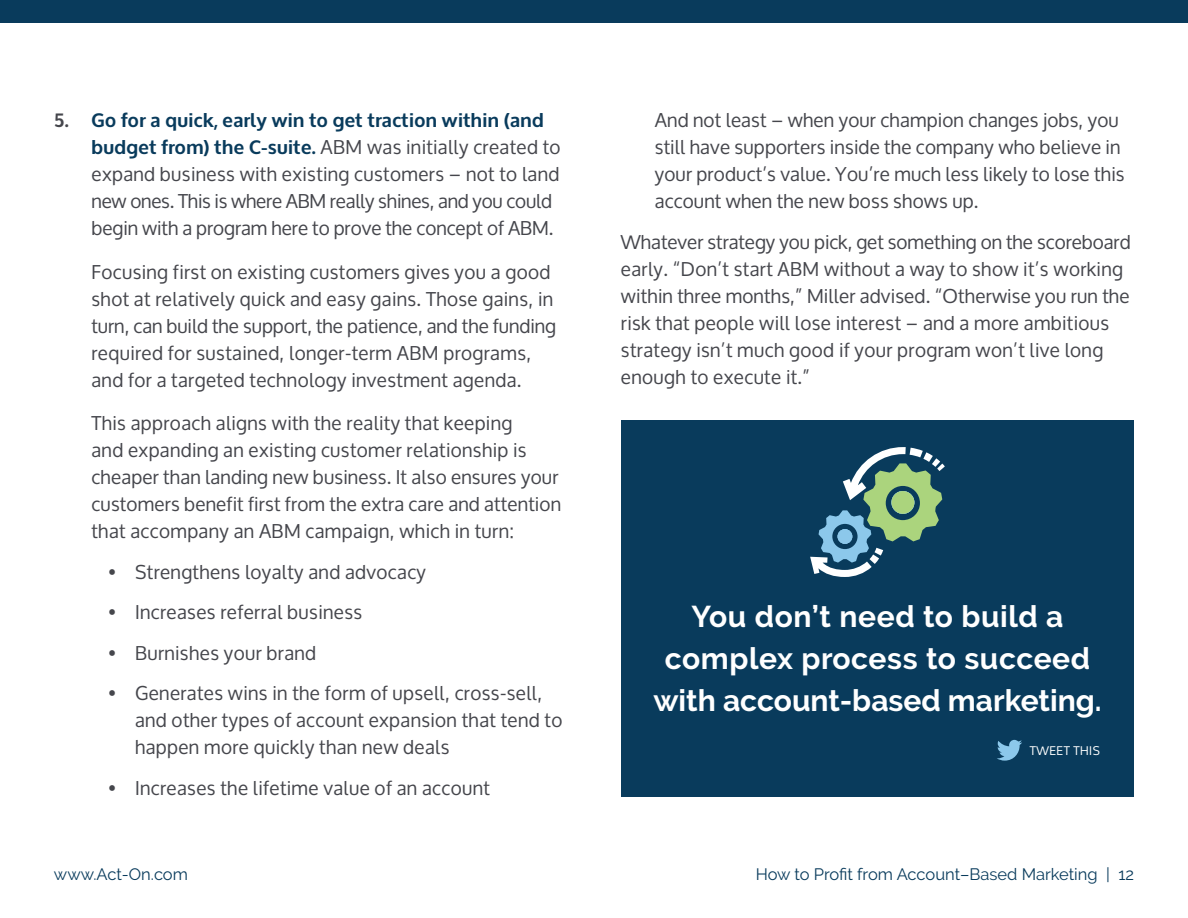
<style>
.page{position:relative;width:1188px;height:918px;background:#fff}
.page>*{position:absolute;margin:0;border:0;box-sizing:border-box;transform-origin:0 0}
.t1{font:700 30px/42px "Raleway";letter-spacing:.01em;color:#fff;text-align:center}
.t2{font:19.2px/27px "Oxygen";letter-spacing:.02em;color:#45464c}
.t3{font:19.2px/27px "Oxygen";color:#45464c}
.t4{font:16.5px "Raleway";color:#093b5c}
.t5{font:12px "Oxygen";letter-spacing:.04em;color:#fff}
.s1{font-weight:700}
.s2{font-weight:700;color:#093b5c}
</style>
<div class="page">
<div style="left:0;top:0;width:1188px;height:22px;background:#093b5c"></div>
<div style="left:621px;top:420px;width:513px;height:376px;background:#093b5c"></div>
<svg style="left:997px;top:740px;width:25px;height:21px"></svg>
<svg style="left:810px;top:447px;width:135px;height:130px"></svg>
<p class="t3" style="left:92px;top:107px;width:471px;text-indent:-38px"><span class="s1">5.</span> <span class="s2">Go for a quick, early win to get traction within (and budget from) the C-suite.</span> ABM was initially created to expand business with existing customers – not to land new ones. This is where ABM really shines, and you could begin with a program here to prove the concept of ABM.</p>
<p class="t2" style="left:92px;top:259px;width:466px">Focusing first on existing customers gives you a good shot at relatively quick and easy gains. Those gains, in turn, can build the support, the patience, and the funding required for sustained, longer-term ABM programs, and for a targeted technology investment agenda.</p>
<p class="t2" style="left:92px;top:410px;width:471px">This approach aligns with the reality that keeping<br>and expanding an existing customer relationship is cheaper than landing new business. It also ensures your customers benefit first from the extra care and attention that accompany an ABM campaign, which in turn:</p>
<p class="t2" style="left:108px;top:559px;width:320px">• Strengthens loyalty and advocacy</p>
<p class="t2" style="left:108px;top:599px;width:256px">• Increases referral business</p>
<p class="t2" style="left:108px;top:640px;width:210px">• Burnishes your brand</p>
<p class="t2" style="left:135px;top:680px;width:429px;text-indent:-27px">• Generates wins in the form of upsell, cross-sell, and other types of account expansion that tend to happen more quickly than new deals</p>
<p class="t2" style="left:108px;top:775px;width:383px">• Increases the lifetime value of an account</p>
<p class="t2" style="left:655px;top:107px;width:471px">And not least – when your champion changes jobs, you still have supporters inside the company who believe in your product’s value. You’re much less likely to lose this account when the new boss shows up.</p>
<p class="t2" style="left:621px;top:229px;width:511px">Whatever strategy you pick, get something on the scoreboard early. “Don’t start ABM without a way to show it’s working within three months,” Miller advised. “Otherwise you run the risk that people will lose interest – and a more ambitious strategy isn’t much good if your program won’t live long enough to execute it.”</p>
<h1 class="t1" style="left:653px;top:595px;width:450px">You don’t need to build a complex process to succeed with account-based marketing.</h1>
<p class="t5" style="left:1030px;top:743px;width:72px">TWEET THIS</p>
<p class="t4" style="left:54px;top:864px;width:135px">www.Act-On.com</p>
<p class="t4" style="left:756px;top:864px;width:380px">How to Profit from Account–Based Marketing | 12</p>
</div>
